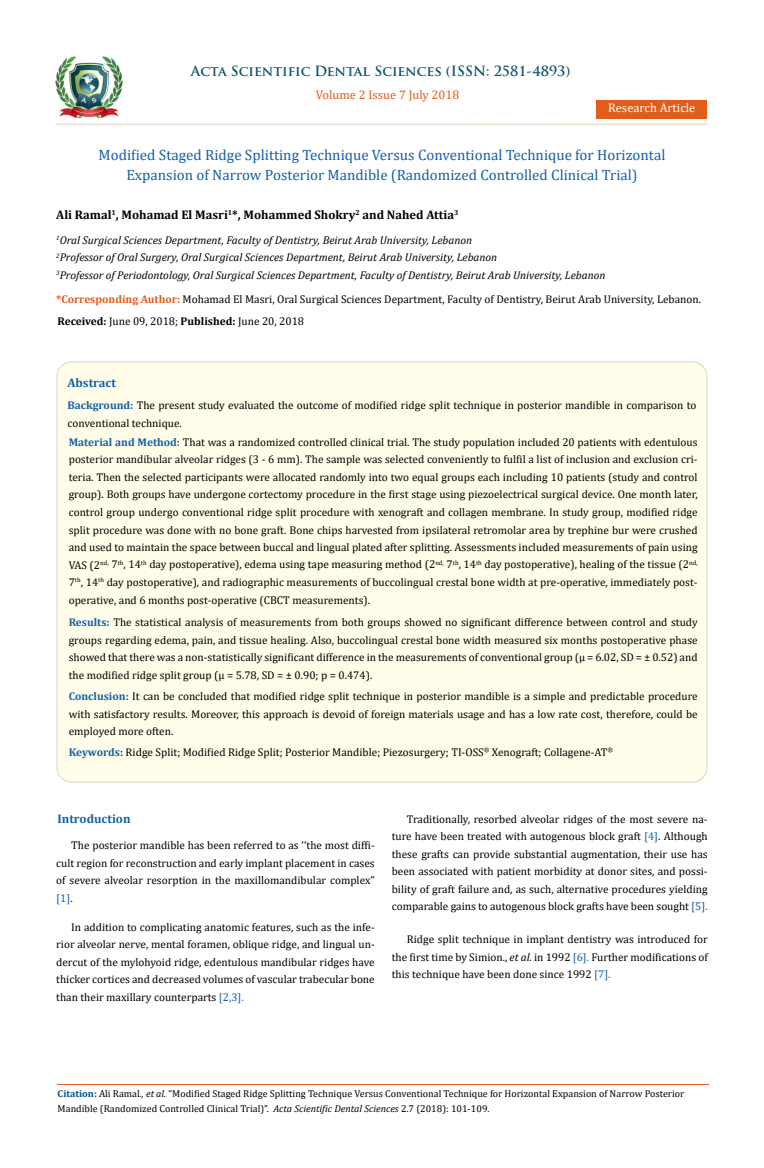
<style>
.page{position:relative;width:764px;height:1168px;background:#fff}
.page>*{position:absolute;margin:0;border:0;box-sizing:border-box;transform-origin:0 0}
.t1{font:15px/20px "Cambria";color:#1560a6;text-align:center}
.t2{font:700 13.75px "Trajan Pro";color:#0e546a}
.t3{font:700 12.5px "Cambria";color:#000}
.t4{font:12.5px "Cambria";color:#e05d1a}
.t5{font:700 12.5px "Cambria";color:#1560a6}
.t6{font:12.5px "Cambria";color:#fff}
.t7{font:11.25px/17.5px "Cambria";color:#000;text-align:justify}
.t8{font:italic 11.25px/17.5px "Cambria";color:#000}
.t9{font:10px/15px "Cambria";color:#000}
.s1{font-weight:700;color:#e05d1a}
.s2{font-weight:700}
.s3{font-weight:700;color:#1560a6}
.s4{font-weight:700;color:#0e546a}
.s5{color:#1560a6}
.s6{font-style:italic}
.s7{font-weight:700;color:#035089}
</style>
<div class="page">
<img style="left:56px;top:57px;width:66px;height:61px">
<div style="left:596px;top:100px;width:111px;height:19px;background:#e05d1a"></div>
<div style="left:57px;top:362px;width:650px;height:420px;background:#fffde9;border-radius:15px"></div>
<hr style="left:58px;top:1084px;width:651px;height:1px;background:#e05d1a">
<hr style="left:56px;top:123px;width:651px;height:2px;background:#e0dfcd">
<p class="t2" style="left:191px;top:62px;width:381px">Acta Scientific Dental Sciences (ISSN: 2581-4893)</p>
<p class="t4" style="left:316px;top:88px;width:145px">Volume 2 Issue 7 July 2018</p>
<p class="t6" style="left:608px;top:101px;width:89px">Research Article</p>
<h1 class="t1" style="left:99px;top:145px;width:568px">Modified Staged Ridge Splitting Technique Versus Conventional Technique for Horizontal<br>Expansion of Narrow Posterior Mandible (Randomized Controlled Clinical Trial)</h1>
<p class="t3" style="left:56px;top:206px;width:403px">Ali Ramal<sup>1</sup>, Mohamad El Masri<sup>1</sup>*, Mohammed Shokry<sup>2</sup> and Nahed Attia<sup>3</sup></p>
<p class="t8" style="left:56px;top:231px;width:551px"><sup>1</sup>Oral Surgical Sciences Department, Faculty of Dentistry, Beirut Arab University, Lebanon<br><sup>2</sup>Professor of Oral Surgery, Oral Surgical Sciences Department, Beirut Arab University, Lebanon<br><sup>3</sup>Professor of Periodontology, Oral Surgical Sciences Department, Faculty of Dentistry, Beirut Arab University, Lebanon</p>
<p class="t7" style="left:56px;top:290px;width:646px"><span class="s1">*Corresponding Author:</span> Mohamad El Masri, Oral Surgical Sciences Department, Faculty of Dentistry, Beirut Arab University, Lebanon.</p>
<p class="t7" style="left:57px;top:312px;width:248px"><span class="s2">Received:</span> June 09, 2018; <span class="s2">Published:</span> June 20, 2018</p>
<p class="t5" style="left:68px;top:374px;width:50px">Abstract</p>
<p class="t7" style="left:68px;top:397px;width:630px"><span class="s3">Background:</span> The present study evaluated the outcome of modified ridge split technique in posterior mandible in comparison to conventional technique.</p>
<p class="t7" style="left:69px;top:433px;width:630px"><span class="s3">Material and Method:</span> That was a randomized controlled clinical trial. The study population included 20 patients with edentulous posterior mandibular alveolar ridges (3 - 6 mm). The sample was selected conveniently to fulfil a list of inclusion and exclusion cri&shy;teria. Then the selected participants were allocated randomly into two equal groups each including 10 patients (study and control group). Both groups have undergone cortectomy procedure in the first stage using piezoelectrical surgical device. One month later, control group undergo conventional ridge split procedure with xenograft and collagen membrane. In study group, modified ridge split procedure was done with no bone graft. Bone chips harvested from ipsilateral retromolar area by trephine bur were crushed and used to maintain the space between buccal and lingual plated after splitting. Assessments included measurements of pain using VAS (2<sup>nd,</sup> 7<sup>th</sup>, 14<sup>th</sup> day postoperative), edema using tape measuring method (2<sup>nd,</sup> 7<sup>th</sup>, 14<sup>th</sup> day postoperative), healing of the tissue (2<sup>nd, </sup>7<sup>th</sup>, 14<sup>th</sup> day postoperative), and radiographic measurements of buccolingual crestal bone width at pre-operative, immediately post&shy;operative, and 6 months post-operative (CBCT measurements).</p>
<p class="t7" style="left:69px;top:613px;width:630px"><span class="s3">Results:</span> The statistical analysis of measurements from both groups showed no significant difference between control and study groups regarding edema, pain, and tissue healing. Also, buccolingual crestal bone width measured six months postoperative phase showed that there was a non-statistically significant difference in the measurements of conventional group (µ = 6.02, SD = ± 0.52) and the modified ridge split group (µ = 5.78, SD = ± 0.90; p = 0.474).</p>
<p class="t7" style="left:69px;top:687px;width:630px"><span class="s3">Conclusion:</span> It can be concluded that modified ridge split technique in posterior mandible is a simple and predictable procedure with satisfactory results. Moreover, this approach is devoid of foreign materials usage and has a low rate cost, therefore, could be employed more often.</p>
<p class="t7" style="left:69px;top:743px;width:546px"><span class="s3">Keywords</span><span class="s4">:</span> Ridge Split; Modified Ridge Split; Posterior Mandible; Piezosurgery; TI-OSS<sup>®</sup> Xenograft; Collagene-AT<sup>®</sup></p>
<p class="t5" style="left:57px;top:809px;width:75px">Introduction</p>
<p class="t7" style="left:56px;top:836px;width:320px;text-indent:15px">The posterior mandible has been referred to as ‘‘the most diffi&shy;cult region for reconstruction and early implant placement in cases of severe alveolar resorption in the maxillomandibular complex” <span class="s5">[1]</span>.</p>
<p class="t7" style="left:56px;top:918px;width:320px;text-indent:15px">In addition to complicating anatomic features, such as the infe&shy;rior alveolar nerve, mental foramen, oblique ridge, and lingual un&shy;dercut of the mylohyoid ridge, edentulous mandibular ridges have thicker cortices and decreased volumes of vascular trabecular bone than their maxillary counterparts <span class="s5">[2,3].</span></p>
<p class="t7" style="left:392px;top:810px;width:317px;text-indent:15px">Traditionally, resorbed alveolar ridges of the most severe na&shy;ture have been treated with autogenous block graft <span class="s5">[4]</span>. Although these grafts can provide substantial augmentation, their use has been associated with patient morbidity at donor sites, and possi&shy;bility of graft failure and, as such, alternative procedures yielding comparable gains to autogenous block grafts have been sought <span class="s5">[5].</span></p>
<p class="t7" style="left:392px;top:930px;width:317px;text-indent:15px">Ridge split technique in implant dentistry was introduced for the first time by Simion., <span class="s6">et al.</span> in 1992 <span class="s5">[6].</span> Further modifications of this technique have been done since 1992 <span class="s5">[7].</span></p>
<p class="t9" style="left:58px;top:1086px;width:628px"><span class="s7">Citation:</span> Ali Ramal<span class="s6">., et al.</span> “Modified Staged Ridge Splitting Technique Versus Conventional Technique for Horizontal Expansion of Narrow Posterior<br>Mandible (Randomized Controlled Clinical Trial)”. <span class="s6">Acta Scientific Dental Sciences</span> 2.7 (2018): 101-109.</p>
</div>
